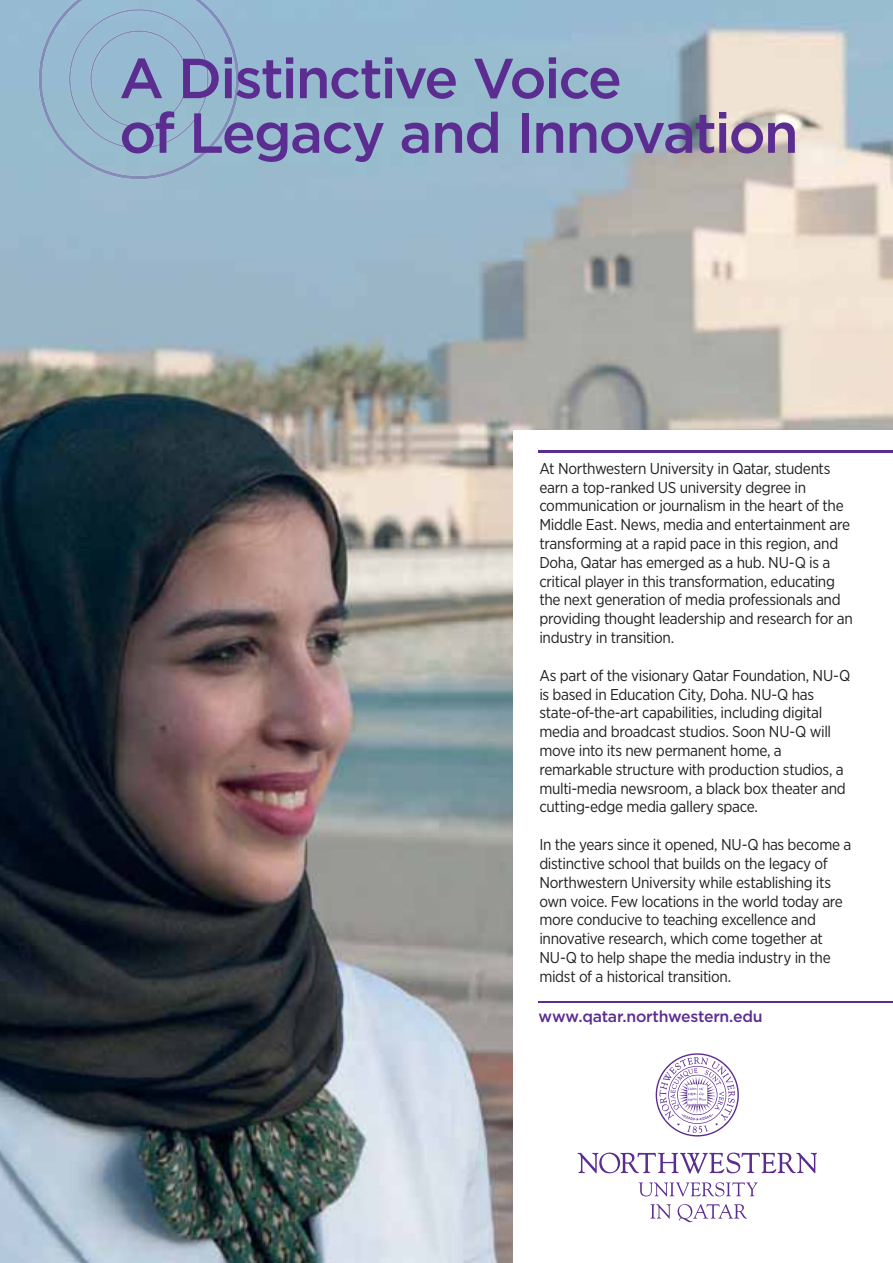
<style>
.page{position:relative;width:893px;height:1263px;background:#fff}
.page>*{position:absolute;margin:0;border:0;box-sizing:border-box;transform-origin:0 0}
.t1{font:500 56.4px/54.6px "Gotham";letter-spacing:-.035em;color:#5c2d91}
.t2{font:500 15.9px "Gotham";letter-spacing:-.02em;color:#5c2d91}
.t3{font:15.75px/18.8px "Gotham Narrow";letter-spacing:-.025em;color:#231f20}
</style>
<div class="page">
<img style="left:0;top:0;width:893px;height:1263px">
<img style="left:39px;top:0;width:200px;height:179px">
<img style="left:90px;top:30px;width:98px;height:98px">
<div style="left:513px;top:430px;width:380px;height:833px;background:#fff"></div>
<hr style="left:538px;top:1001px;width:355px;height:2px;background:#5c2d91">
<hr style="left:538px;top:450px;width:355px;height:3px;background:#5c2d91">
<svg style="left:577px;top:1152px;width:240px;height:21px"></svg>
<svg style="left:639px;top:1182px;width:119px;height:14px"></svg>
<svg style="left:650px;top:1204px;width:21px;height:15px"></svg>
<svg style="left:678px;top:1204px;width:69px;height:18px"></svg>
<svg style="left:656px;top:1053px;width:83px;height:83px"></svg>
<h1 class="t1" style="left:119px;top:50px;width:681px">A Distinctive Voice<br>of Legacy and Innovation</h1>
<p class="t3" style="left:539px;top:458px;width:315px">At Northwestern University in Qatar, students earn a top-ranked US university degree in communication or journalism in the heart of the Middle East. News, media and entertainment are transforming at a rapid pace in this region, and Doha, Qatar has emerged as a hub. NU-Q is a critical player in this transformation, educating the next generation of media professionals and providing thought leadership and research for an industry in transition.</p>
<p class="t3" style="left:539px;top:665px;width:312px">As part of the visionary Qatar Foundation, NU-Q is based in Education City, Doha. NU-Q has state-of-the-art capabilities, including digital media and broadcast studios. Soon NU-Q will move into its new permanent home, a remarkable structure with production studios, a multi-media newsroom, a black box theater and cutting-edge media gallery space.</p>
<p class="t3" style="left:539px;top:835px;width:313px">In the years since it opened, NU-Q has become a distinctive school that builds on the legacy of Northwestern University while establishing its own voice. Few locations in the world today are more conducive to teaching excellence and innovative research, which come together at NU-Q to help shape the media industry in the midst of a historical transition.</p>
<p class="t2" style="left:538px;top:1006px;width:226px">www.qatar.northwestern.edu</p>
</div>
